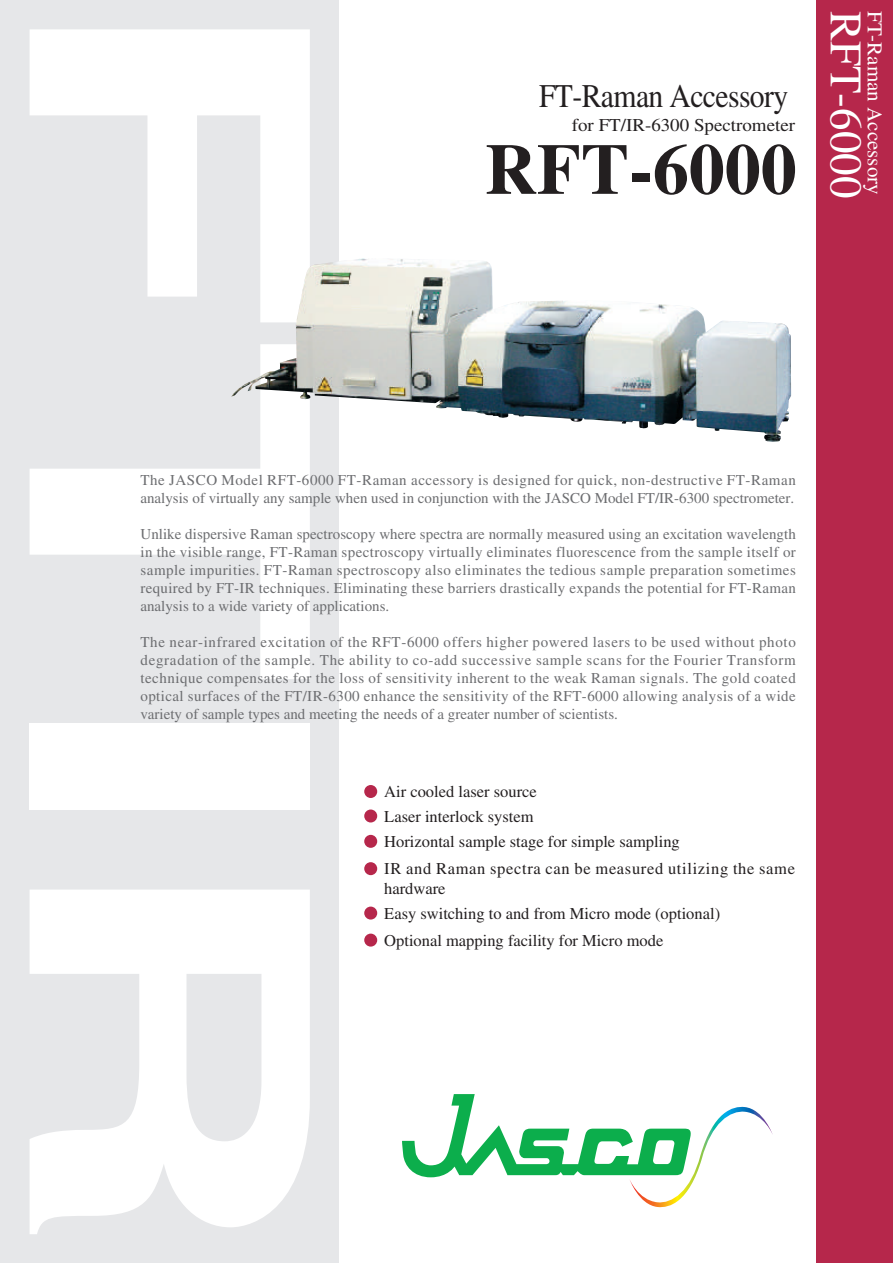
<style>
.page{position:relative;width:893px;height:1263px;background:#fff}
.page>*{position:absolute;margin:0;border:0;box-sizing:border-box;transform-origin:0 0}
.t1{font:700 72px "Times";color:#231f20}
.t2{font:45px "Times";color:#fff}
.t3{font:33px "Times";letter-spacing:-.02em;color:#231f20;scale:.9 1}
.t4{font:21px "Times";color:#fff}
.t5{font:18px "Times";color:#231f20;scale:1.05 1}
.t6{font:16.5px/24.5px "Times";color:#231f20}
.t7{font:16.5px/19.5px "Times";letter-spacing:.04em;color:#231f20}
.t8{font:15px/18px "Times";color:#6c6d70;text-align:justify}
</style>
<div class="page">
<div style="left:0;top:0;width:339px;height:1263px;background:#e6e7e9"></div>
<svg style="left:30px;top:29px;width:280px;height:268px;fill:#fff"></svg>
<svg style="left:30px;top:442px;width:280px;height:237px"></svg>
<div style="left:30px;top:723px;width:280px;height:86px;background:#fff"></div>
<svg style="left:30px;top:890px;width:280px;height:344px;fill:#fff"></svg>
<div style="left:816px;top:0;width:77px;height:1263px;background:#b6274b"></div>
<svg style="left:402px;top:1094px;width:371px;height:114px"></svg>
<img style="left:231px;top:258px;width:560px;height:184px">
<div style="left:364px;top:785px;width:13px;height:13px;background:#b6274b;border-radius:50%"></div>
<div style="left:364px;top:809px;width:13px;height:13px;background:#b6274b;border-radius:50%"></div>
<div style="left:364px;top:862px;width:13px;height:13px;background:#b6274b;border-radius:50%"></div>
<div style="left:364px;top:906px;width:13px;height:13px;background:#b6274b;border-radius:50%"></div>
<div style="left:364px;top:934px;width:13px;height:12px;background:#b6274b;border-radius:50%"></div>
<div style="left:364px;top:835px;width:13px;height:13px;background:#b6274b;border-radius:50%"></div>
<h3 class="t3" style="left:539px;top:85px;width:278px">FT-Raman Accessory</h3>
<h1 class="t1" style="left:485px;top:126px;width:313px">RFT-6000</h1>
<p class="t5" style="left:572px;top:119px;width:214px">for FT/IR-6300 Spectrometer</p>
<h2 class="t2" style="left:861px;top:11px;width:189px;rotate:90deg">RFT-6000</h2>
<h3 class="t4" style="left:882px;top:11px;width:185px;rotate:90deg">FT-Raman Accessory</h3>
<p class="t8" style="left:140px;top:473px;width:657px">The JASCO Model RFT-6000 FT-Raman accessory is designed for quick, non-destructive FT-Raman analysis of virtually any sample when used in conjunction with the JASCO Model FT/IR-6300 spectrometer.</p>
<p class="t8" style="left:140px;top:527px;width:657px">Unlike dispersive Raman spectroscopy where spectra are normally measured using an excitation wavelength in the visible range, FT-Raman spectroscopy virtually eliminates fluorescence from the sample itself or sample impurities. FT-Raman spectroscopy also eliminates the tedious sample preparation sometimes required by FT-IR techniques. Eliminating these barriers drastically expands the potential for FT-Raman analysis to a wide variety of applications.</p>
<p class="t8" style="left:140px;top:635px;width:657px">The near-infrared excitation of the RFT-6000 offers higher powered lasers to be used without photo degradation of the sample. The ability to co-add successive sample scans for the Fourier Transform technique compensates for the loss of sensitivity inherent to the weak Raman signals. The gold coated optical surfaces of the FT/IR-6300 enhance the sensitivity of the RFT-6000 allowing analysis of a wide variety of sample types and meeting the needs of a greater number of scientists.</p>
<p class="t6" style="left:384px;top:781px;width:154px">Air cooled laser source<br>Laser interlock system</p>
<p class="t7" style="left:384px;top:861px;width:412px">IR and Raman spectra can be measured utilizing the same hardware</p>
<p class="t6" style="left:384px;top:901px;width:337px;line-height:27px">Easy switching to and from Micro mode (optional)<br>Optional mapping facility for Micro mode</p>
<p class="t6" style="left:384px;top:831px;width:297px">Horizontal sample stage for simple sampling</p>
</div>
